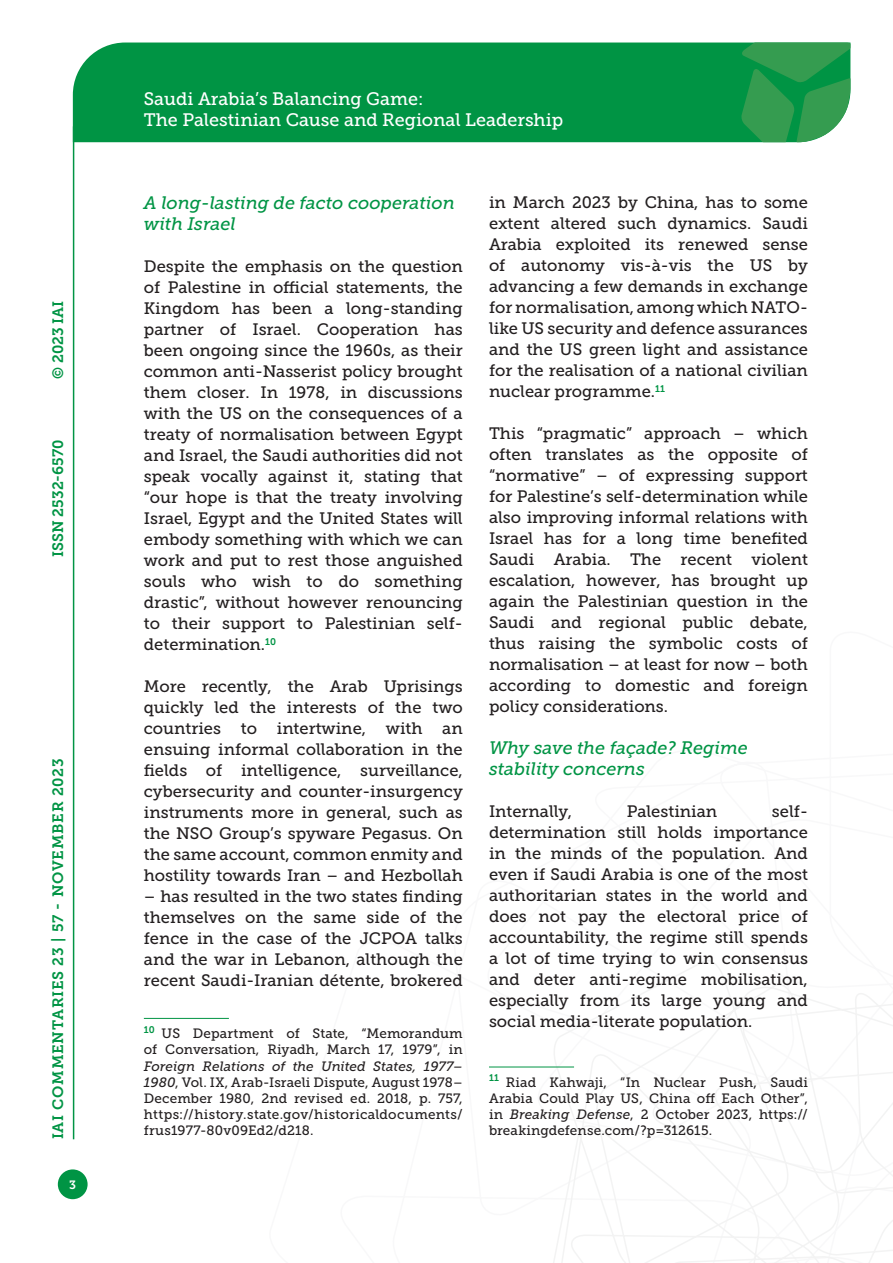
<style>
.page{position:relative;width:893px;height:1263px;background:#fff}
.page>*{position:absolute;margin:0;border:0;box-sizing:border-box;transform-origin:0 0}
.Titolo_paragrafo_2{font:italic 18px/21px "Museo Slab 500";color:#009444}
.t1{font:18px/21.6px "Museo Slab 500";color:#fff}
.Testo{font:16.5px/21px "Museo Slab 500";color:#231f20;text-align:justify}
.t2{font:15px "Museo Slab 700";letter-spacing:.05em;color:#009444}
.t3{font:15px "Museo Slab 700";color:#009444}
.Nota{font:13.5px/16.2px "Museo Slab 500";letter-spacing:.01em;color:#231f20;text-align:justify}
.t4{font:12px "Museo Slab 700";color:#fff}
.s1{font-style:italic}
</style>
<div class="page">
<svg style="left:531px;top:960px;width:362px;height:303px"></svg>
<div style="left:73px;top:43px;width:668px;height:99px;background:#009444"></div>
<svg style="left:741px;top:43px;width:109px;height:99px;background:#319e55"></svg>
<div style="left:58px;top:1169px;width:30px;height:30px;background:#009444;border-radius:50%"></div>
<hr style="left:73px;top:126px;width:1px;height:1013px;background:#009444">
<hr style="left:144px;top:1018px;width:85px;height:1px;background:#009444">
<hr style="left:489px;top:1067px;width:85px;height:1px;background:#009444">
<p class="t2" style="left:50px;top:379px;width:80px;rotate:-90deg">© 2023 IAI</p>
<p class="t3" style="left:50px;top:557px;width:119px;rotate:-90deg">ISSN 2532-6570</p>
<p class="t2" style="left:50px;top:1139px;width:382px;rotate:-90deg">IAI COMMENTARIES 23 | 57 - NOVEMBER 2023</p>
<p class="t4" style="left:69px;top:1178px;width:8px">3</p>
<p class="t1" style="left:144px;top:88px;width:421px">Saudi Arabia’s Balancing Game:<br>The Palestinian Cause and Regional Leadership</p>
<p class="Titolo_paragrafo_2" style="left:144px;top:193px;width:312px">A long-lasting de facto cooperation with Israel</p>
<p class="Testo" style="left:144px;top:256px;width:320px">Despite the emphasis on the question of Palestine in official statements, the Kingdom has been a long-standing partner of Israel. Cooperation has been ongoing since the 1960s, as their common anti-Nasserist policy brought them closer. In 1978, in discussions with the US on the consequences of a treaty of normalisation between Egypt and Israel, the Saudi authorities did not speak vocally against it, stating that “our hope is that the treaty involving Israel, Egypt and the United States will embody something with which we can work and put to rest those anguished souls who wish to do something drastic”, without however renouncing to their support to Palestinian self&shy;determination.<sup>10</sup></p>
<p class="Testo" style="left:144px;top:676px;width:320px">More recently, the Arab Uprisings quickly led the interests of the two countries to intertwine, with an ensuing informal collaboration in the fields of intelligence, surveillance, cybersecurity and counter-insurgency instruments more in general, such as the NSO Group’s spyware Pegasus. On the same account, common enmity and hostility towards Iran – and Hezbollah</p>
<p class="Testo" style="left:144px;top:886px;width:320px">– has resulted in the two states finding themselves on the same side of the fence in the case of the JCPOA talks and the war in Lebanon, although the recent Saudi-Iranian détente, brokered</p>
<p class="Nota" style="left:144px;top:1025px;width:320px"><sup>10</sup> US Department of State, “Memorandum of Conversation, Riyadh, March 17, 1979”, in <span class="s1">Foreign Relations of the United States, 1977– 1980</span>, Vol. IX, Arab-Israeli Dispute, August 1978– December 1980, 2nd revised ed. 2018, p. 757, https://history.state.gov/historicaldocuments/ frus1977-80v09Ed2/d218.</p>
<p class="Testo" style="left:489px;top:192px;width:320px">in March 2023 by China, has to some extent altered such dynamics. Saudi Arabia exploited its renewed sense of autonomy vis-à-vis the US by advancing a few demands in exchange for normalisation, among which NATO&shy;like US security and defence assurances and the US green light and assistance for the realisation of a national civilian nuclear programme.<sup>11</sup></p>
<p class="Testo" style="left:489px;top:423px;width:320px">This “pragmatic” approach – which often translates as the opposite of “normative” – of expressing support for Palestine’s self-determination while also improving informal relations with Israel has for a long time benefited Saudi Arabia. The recent violent escalation, however, has brought up again the Palestinian question in the Saudi and regional public debate, thus raising the symbolic costs of normalisation – at least for now – both according to domestic and foreign policy considerations.</p>
<p class="Titolo_paragrafo_2" style="left:489px;top:737px;width:260px">Why save the façade? Regime stability concerns</p>
<p class="Testo" style="left:489px;top:801px;width:85px">Internally,</p>
<p class="Testo" style="left:627px;top:801px;width:92px">Palestinian</p>
<p class="Testo" style="left:489px;top:801px;width:320px;text-indent:283px">self&shy;determination still holds importance in the minds of the population. And even if Saudi Arabia is one of the most authoritarian states in the world and does not pay the electoral price of accountability, the regime still spends a lot of time trying to win consensus and deter anti-regime mobilisation, especially from its large young and social media-literate population.</p>
<p class="Nota" style="left:489px;top:1074px;width:320px"><sup>11</sup> Riad Kahwaji, “In Nuclear Push, Saudi Arabia Could Play US, China off Each Other”, in <span class="s1">Breaking Defense</span>, 2 October 2023, https:// breakingdefense.com/?p=312615.</p>
</div>
